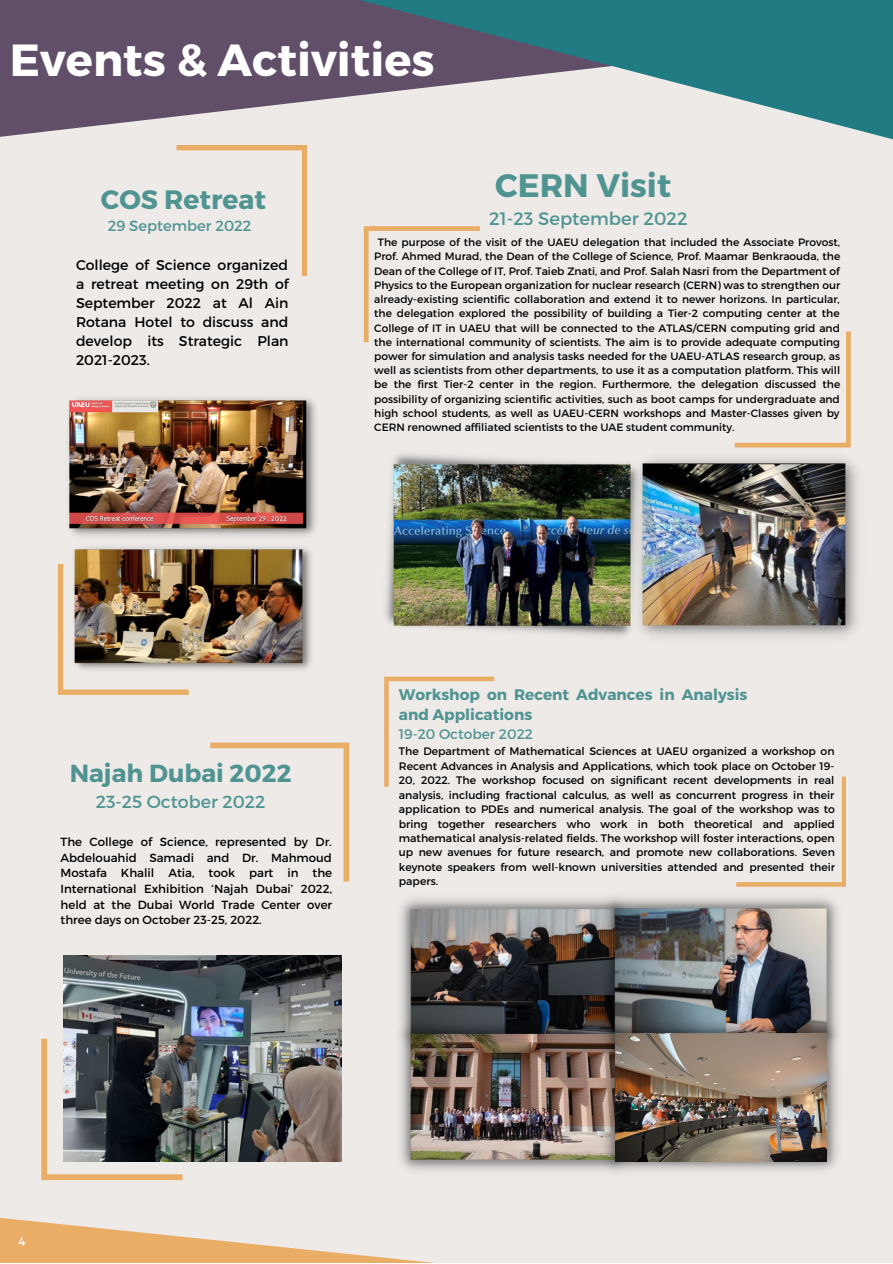
<style>
.page{position:relative;width:893px;height:1264px;background:#fff}
.page>*{position:absolute;margin:0;border:0;box-sizing:border-box;transform-origin:0 0}
.t1{font:700 45px "Montserrat";color:#fff}
.t2{font:700 32.55px "Montserrat";color:#509492}
.t3{font:700 26.7px "Montserrat";color:#509492}
.t4{font:700 24.75px "Montserrat";color:#509492}
.t5{font:18px "Montserrat";color:#509492}
.t6{font:17.55px "Montserrat";color:#509492}
.t7{font:700 15.3px/20.5px "Montserrat";color:#509492}
.t8{font:14.7px "Montserrat";color:#509492}
.t9{font:14.1px/19px "Montserrat";color:#000;text-align:justify}
.t10{font:13.8px "Montserrat";color:#509492}
.t11{font:12px "Montserrat";color:#fff}
.t12{font:11.7px/15.8px "Montserrat";color:#000;text-align:justify}
.t13{font:10.8px/14.4px "Montserrat";color:#000;text-align:justify}
.t14{font:10.65px/14.2px "Montserrat";color:#000;text-align:justify}
</style>
<div class="page">
<div style="left:0;top:0;width:892px;height:1262px;background:#edeae8"></div>
<svg style="left:0;top:0;width:197px;height:137px;background:#6c5b72"></svg>
<svg style="left:197px;top:0;width:695px;height:281px"></svg>
<svg style="left:176px;top:145px;width:131px;height:131px"></svg>
<svg style="left:58px;top:564px;width:131px;height:130px"></svg>
<img style="left:69px;top:398px;width:248px;height:138px">
<img style="left:70px;top:547px;width:242px;height:128px">
<svg style="left:734px;top:331px;width:116px;height:116px"></svg>
<svg style="left:364px;top:226px;width:116px;height:116px"></svg>
<img style="left:385px;top:453px;width:242px;height:184px">
<img style="left:627px;top:447px;width:232px;height:191px">
<svg style="left:736px;top:776px;width:109px;height:110px"></svg>
<svg style="left:384px;top:676px;width:110px;height:110px"></svg>
<svg style="left:0;top:955px;width:425px;height:307px"></svg>
<img style="left:393px;top:898px;width:205px;height:156px">
<img style="left:598px;top:896px;width:241px;height:117px">
<img style="left:394px;top:1014px;width:201px;height:165px">
<img style="left:595px;top:1013px;width:245px;height:159px">
<svg style="left:210px;top:742px;width:139px;height:139px"></svg>
<img style="left:63px;top:955px;width:278px;height:206px">
<img style="left:615px;top:1034px;width:211px;height:127px">
<h1 class="t1" style="left:10px;top:31px;width:426px">Events &amp; Activities</h1>
<h3 class="t3" style="left:101px;top:183px;width:167px">COS Retreat</h3>
<h3 class="t8" style="left:108px;top:216px;width:145px">29 September 2022</h3>
<h2 class="t2" style="left:495px;top:164px;width:177px">CERN Visit</h2>
<h3 class="t5" style="left:489px;top:207px;width:200px">21-23 September 2022</h3>
<h3 class="t9" style="left:76px;top:255px;width:214px">College of Science organized a retreat meeting on 29th of September 2022 at Al Ain Rotana Hotel to discuss and develop its Strategic Plan 2021-2023.</h3>
<p class="t14" style="left:374px;top:235px;width:467px;text-indent:4px">The purpose of the visit of the UAEU delegation that included the Associate Provost, Prof. Ahmed Murad, the Dean of the College of Science, Prof. Maamar Benkraouda, the Dean of the College of IT, Prof. Taieb Znati, and Prof. Salah Nasri from the Department of Physics to the European organization for nuclear research (CERN) was to strengthen our already-existing scientific collaboration and extend it to newer horizons. In particular, the delegation explored the possibility of building a Tier-2 computing center at the College of IT in UAEU that will be connected to the ATLAS/CERN computing grid and the international community of scientists. The aim is to provide adequate computing power for simulation and analysis tasks needed for the UAEU-ATLAS research group, as well as scientists from other departments, to use it as a computation platform. This will be the first Tier-2 center in the region. Furthermore, the delegation discussed the possibility of organizing scientific activities, such as boot camps for undergraduate and high school students, as well as UAEU-CERN workshops and Master-Classes given by CERN renowned affiliated scientists to the UAE student community.</p>
<h3 class="t4" style="left:70px;top:756px;width:223px">Najah Dubai 2022</h3>
<h3 class="t6" style="left:96px;top:790px;width:171px">23-25 October 2022</h3>
<p class="t12" style="left:61px;top:833px;width:273px">The College of Science, represented by Dr.<br>Abdelouahid Samadi and Dr. Mahmoud Mostafa Khalil Atia, took part in the International Exhibition ‘Najah Dubai’ 2022, held at the Dubai World Trade Center over three days on October 23-25, 2022.</p>
<h3 class="t7" style="left:399px;top:683px;width:350px">Workshop on Recent Advances in Analysis and Applications</h3>
<p class="t10" style="left:399px;top:724px;width:135px">19-20 October 2022</p>
<p class="t13" style="left:399px;top:743px;width:437px">The Department of Mathematical Sciences at UAEU organized a workshop on Recent Advances in Analysis and Applications, which took place on October 19- 20, 2022. The workshop focused on significant recent developments in real analysis, including fractional calculus, as well as concurrent progress in their application to PDEs and numerical analysis. The goal of the workshop was to bring together researchers who work in both theoretical and applied mathematical analysis-related fields. The workshop will foster interactions, open up new avenues for future research, and promote new collaborations. Seven keynote speakers from well-known universities attended and presented their papers.</p>
<p class="t11" style="left:18px;top:1234px;width:9px">4</p>
</div>
